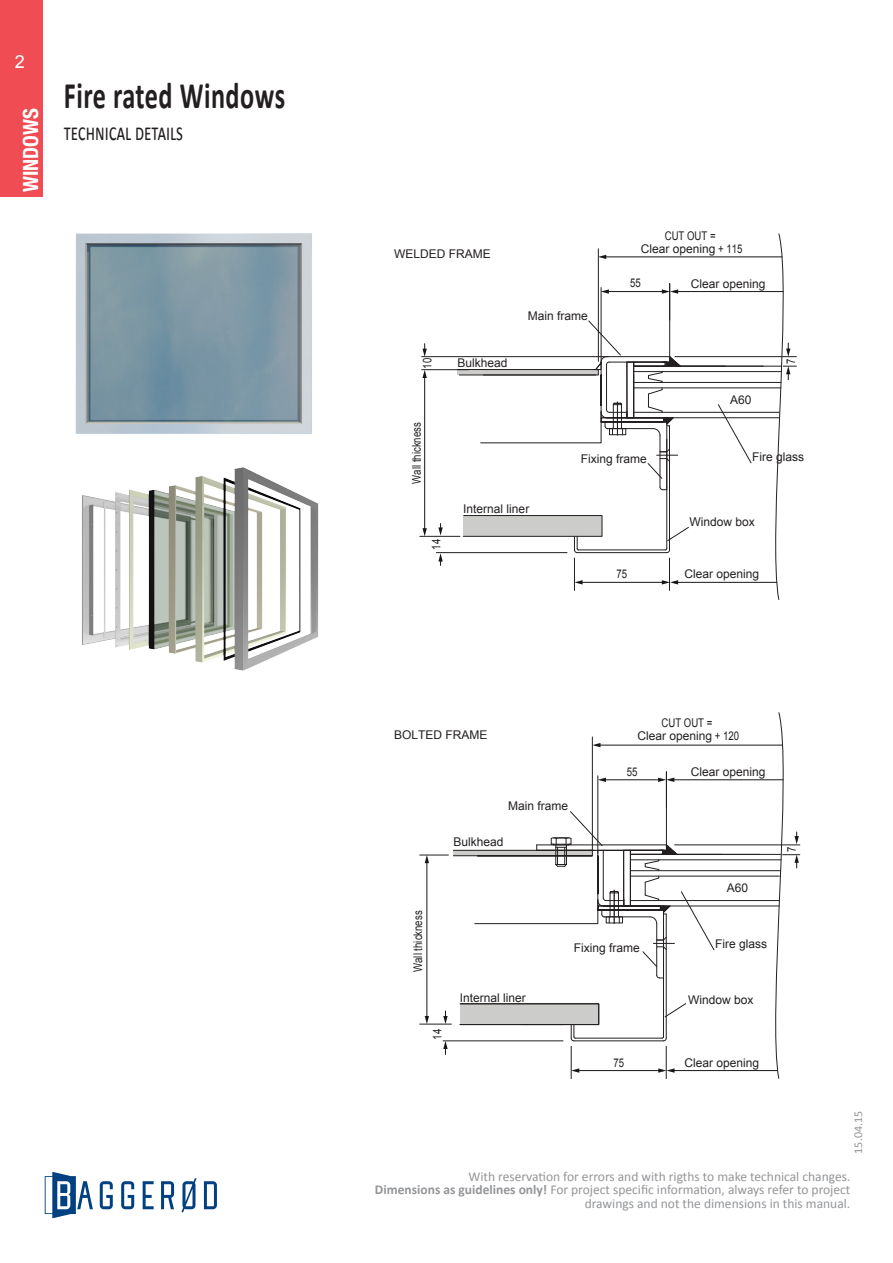
<style>
.page{position:relative;width:893px;height:1263px;background:#fff}
.page>*{position:absolute;margin:0;border:0;box-sizing:border-box;transform-origin:0 0}
.Heading1_2{font:700 37.5px "Calibri";letter-spacing:.02em;color:#231f20;scale:.7 1}
.Mellomtittel{font:24px "Calibri";color:#231f20;scale:.7 1}
.t1{font:700 condensed 21px "Helvetica Neue LT Std";color:#fff}
.t2{font:18px "Arial";color:#fff}
.t3{font:13.5px/13.5px "Calibri";color:#939598;text-align:right}
.t4{font:12px "Arial";color:#231f20}
.t5{font:12px/12.9px "Arial";color:#231f20;text-align:center;scale:.8 1}
.t6{font:12px "Calibri";color:#939598}
.s1{font-weight:700}
</style>
<div class="page">
<img style="left:82px;top:467px;width:237px;height:204px">
<svg style="left:667px;top:526px;width:22px;height:15px"></svg>
<svg style="left:717px;top:404px;width:35px;height:60px"></svg>
<hr style="left:420px;top:536px;width:40px;height:1px;background:#231f20">
<hr style="left:436px;top:552px;width:131px;height:1px;background:#231f20">
<svg style="left:438px;top:523px;width:5px;height:13px"></svg>
<svg style="left:438px;top:553px;width:5px;height:12px"></svg>
<hr style="left:677px;top:582px;width:100px;height:1px;background:#181716">
<hr style="left:601px;top:287px;width:1px;height:78px;background:#231f20">
<hr style="left:677px;top:291px;width:106px;height:1px;background:#181716">
<hr style="left:422px;top:356px;width:186px;height:1px;background:#231f20">
<hr style="left:422px;top:369px;width:47px;height:1px;background:#231f20">
<svg style="left:422px;top:344px;width:5px;height:13px"></svg>
<hr style="left:424px;top:376px;width:1px;height:154px;background:#181716">
<svg style="left:422px;top:370px;width:5px;height:8px"></svg>
<svg style="left:422px;top:528px;width:5px;height:8px"></svg>
<hr style="left:675px;top:356px;width:121px;height:1px;background:#231f20">
<hr style="left:666px;top:488px;width:1px;height:60px;background:#231f20">
<hr style="left:669px;top:426px;width:1px;height:124px;background:#231f20">
<hr style="left:577px;top:552px;width:90px;height:1px;background:#231f20">
<hr style="left:578px;top:550px;width:87px;height:1px;background:#231f20">
<svg style="left:463px;top:515px;width:140px;height:38px"></svg>
<svg style="left:665px;top:548px;width:5px;height:5px"></svg>
<hr style="left:634px;top:382px;width:147px;height:1px;background:#231f20">
<hr style="left:634px;top:388px;width:147px;height:1px;background:#231f20">
<hr style="left:634px;top:412px;width:145px;height:1px;background:#231f20">
<hr style="left:634px;top:371px;width:147px;height:1px;background:#231f20">
<hr style="left:607px;top:291px;width:56px;height:1px;background:#181716">
<svg style="left:601px;top:289px;width:8px;height:5px"></svg>
<svg style="left:662px;top:289px;width:16px;height:5px"></svg>
<hr style="left:634px;top:366px;width:147px;height:1px;background:#231f20">
<hr style="left:668px;top:417px;width:111px;height:1px;background:#231f20">
<hr style="left:669px;top:283px;width:1px;height:37px;background:#231f20">
<hr style="left:574px;top:558px;width:1px;height:32px;background:#231f20">
<hr style="left:669px;top:558px;width:1px;height:32px;background:#231f20">
<hr style="left:581px;top:582px;width:82px;height:1px;background:#181716">
<svg style="left:575px;top:580px;width:8px;height:4px"></svg>
<svg style="left:662px;top:580px;width:16px;height:4px"></svg>
<hr style="left:598px;top:249px;width:1px;height:112px;background:#231f20">
<hr style="left:605px;top:256px;width:177px;height:1px;background:#181716">
<svg style="left:598px;top:255px;width:8px;height:4px"></svg>
<hr style="left:660px;top:435px;width:1px;height:52px;background:#231f20">
<svg style="left:659px;top:486px;width:7px;height:4px"></svg>
<hr style="left:666px;top:422px;width:1px;height:68px;background:#231f20">
<svg style="left:459px;top:320px;width:223px;height:159px"></svg>
<svg style="left:664px;top:1003px;width:22px;height:15px"></svg>
<hr style="left:597px;top:776px;width:1px;height:77px;background:#231f20">
<hr style="left:666px;top:772px;width:1px;height:74px;background:#231f20">
<hr style="left:420px;top:1024px;width:31px;height:1px;background:#231f20">
<hr style="left:426px;top:862px;width:1px;height:155px;background:#181716">
<svg style="left:425px;top:1016px;width:4px;height:8px"></svg>
<hr style="left:673px;top:1070px;width:104px;height:1px;background:#181716">
<hr style="left:443px;top:1040px;width:120px;height:1px;background:#231f20">
<svg style="left:443px;top:1011px;width:5px;height:13px"></svg>
<svg style="left:443px;top:1041px;width:5px;height:13px"></svg>
<hr style="left:673px;top:779px;width:110px;height:1px;background:#181716">
<hr style="left:675px;top:844px;width:125px;height:1px;background:#231f20">
<hr style="left:592px;top:737px;width:1px;height:113px;background:#231f20">
<hr style="left:630px;top:870px;width:151px;height:1px;background:#231f20">
<hr style="left:630px;top:876px;width:149px;height:1px;background:#231f20">
<hr style="left:630px;top:900px;width:149px;height:1px;background:#231f20">
<hr style="left:630px;top:859px;width:151px;height:1px;background:#231f20">
<hr style="left:630px;top:854px;width:151px;height:1px;background:#231f20">
<hr style="left:664px;top:906px;width:115px;height:1px;background:#231f20">
<hr style="left:666px;top:914px;width:1px;height:124px;background:#231f20">
<hr style="left:656px;top:924px;width:1px;height:51px;background:#231f20">
<hr style="left:663px;top:910px;width:1px;height:68px;background:#231f20">
<hr style="left:575px;top:1038px;width:87px;height:1px;background:#231f20">
<hr style="left:578px;top:1070px;width:82px;height:1px;background:#181716">
<svg style="left:572px;top:1068px;width:7px;height:5px"></svg>
<svg style="left:658px;top:1068px;width:16px;height:5px"></svg>
<hr style="left:574px;top:1040px;width:89px;height:1px;background:#231f20">
<hr style="left:571px;top:1046px;width:1px;height:33px;background:#231f20">
<svg style="left:459px;top:1003px;width:140px;height:38px"></svg>
<hr style="left:663px;top:976px;width:1px;height:61px;background:#231f20">
<hr style="left:666px;top:1046px;width:1px;height:33px;background:#231f20">
<svg style="left:662px;top:1036px;width:5px;height:5px"></svg>
<svg style="left:656px;top:975px;width:7px;height:4px"></svg>
<hr style="left:599px;top:745px;width:184px;height:1px;background:#181716">
<svg style="left:592px;top:743px;width:8px;height:4px"></svg>
<hr style="left:604px;top:779px;width:56px;height:1px;background:#181716">
<svg style="left:598px;top:778px;width:8px;height:4px"></svg>
<svg style="left:658px;top:778px;width:16px;height:4px"></svg>
<svg style="left:420px;top:811px;width:295px;height:156px"></svg>
<svg style="left:767px;top:712px;width:33px;height:367px"></svg>
<svg style="left:767px;top:233px;width:29px;height:367px"></svg>
<img style="left:75px;top:233px;width:237px;height:201px">
<div style="left:0;top:0;width:43px;height:196px;background:#ef4c53"></div>
<svg style="left:45px;top:1172px;width:48px;height:46px"></svg>
<svg style="left:100px;top:1181px;width:13px;height:28px"></svg>
<svg style="left:121px;top:1181px;width:13px;height:28px"></svg>
<svg style="left:143px;top:1181px;width:11px;height:28px"></svg>
<svg style="left:161px;top:1181px;width:13px;height:28px"></svg>
<svg style="left:181px;top:1178px;width:16px;height:34px"></svg>
<svg style="left:204px;top:1181px;width:13px;height:28px"></svg>
<p class="t2" style="left:15px;top:50px;width:12px">2</p>
<h3 class="t1" style="left:18px;top:192px;width:86px;rotate:-90deg">WINDOWS</h3>
<p class="Heading1_2" style="left:64px;top:72px;width:318px">Fire rated Windows</p>
<p class="Mellomtittel" style="left:64px;top:116px;width:172px">technical details</p>
<p class="t4" style="left:394px;top:246px;width:98px">WELDED FRAME</p>
<p class="t4" style="left:528px;top:308px;width:62px">Main frame</p>
<p class="t5" style="left:641px;top:229px;width:129px">CUT OUT =<br>Clear opening + 115</p>
<p class="t5" style="left:630px;top:277px;width:15px">55</p>
<p class="t4" style="left:691px;top:276px;width:76px">Clear opening</p>
<p class="t5" style="left:421px;top:368px;width:15px;rotate:-90deg">10</p>
<p class="t5" style="left:410px;top:484px;width:78px;rotate:-90deg">Wall thickness</p>
<p class="t5" style="left:430px;top:550px;width:15px;rotate:-90deg">14</p>
<p class="t4" style="left:457px;top:355px;width:52px">Bulkhead</p>
<p class="t5" style="left:785px;top:364px;width:8px;rotate:-90deg">7</p>
<p class="t4" style="left:463px;top:501px;width:68px">Internal liner</p>
<p class="t4" style="left:581px;top:451px;width:68px">Fixing frame</p>
<p class="t5" style="left:617px;top:568px;width:15px">75</p>
<p class="t4" style="left:730px;top:392px;width:23px">A60</p>
<p class="t4" style="left:752px;top:449px;width:54px">Fire glass</p>
<p class="t4" style="left:690px;top:514px;width:67px">Window box</p>
<p class="t4" style="left:684px;top:566px;width:76px">Clear opening</p>
<p class="t4" style="left:394px;top:727px;width:95px">BOLTED FRAME</p>
<p class="t4" style="left:508px;top:798px;width:62px">Main frame</p>
<p class="t4" style="left:453px;top:834px;width:52px">Bulkhead</p>
<p class="t5" style="left:637px;top:716px;width:129px">CUT OUT =<br>Clear opening + 120</p>
<p class="t5" style="left:627px;top:765px;width:15px">55</p>
<p class="t4" style="left:691px;top:764px;width:76px">Clear opening</p>
<p class="t4" style="left:727px;top:880px;width:23px">A60</p>
<p class="t5" style="left:412px;top:972px;width:78px;rotate:-90deg">Wall thickness</p>
<p class="t5" style="left:431px;top:1039px;width:15px;rotate:-90deg">14</p>
<p class="t4" style="left:460px;top:990px;width:68px">Internal liner</p>
<p class="t4" style="left:574px;top:940px;width:68px">Fixing frame</p>
<p class="t5" style="left:613px;top:1056px;width:15px">75</p>
<p class="t4" style="left:715px;top:936px;width:54px">Fire glass</p>
<p class="t4" style="left:688px;top:992px;width:67px">Window box</p>
<p class="t4" style="left:684px;top:1054px;width:76px">Clear opening</p>
<p class="t5" style="left:785px;top:852px;width:8px;rotate:-90deg">7</p>
<p class="t6" style="left:850px;top:1153px;width:44px;rotate:-90deg">15.04.15</p>
<p class="t3" style="left:375px;top:1169px;width:477px">With reservation for errors and with rigths to make technical changes.<br><span class="s1">Dimensions as guidelines only!</span> For project specific information, always refer to project drawings and not the dimensions in this manual.</p>
</div>
